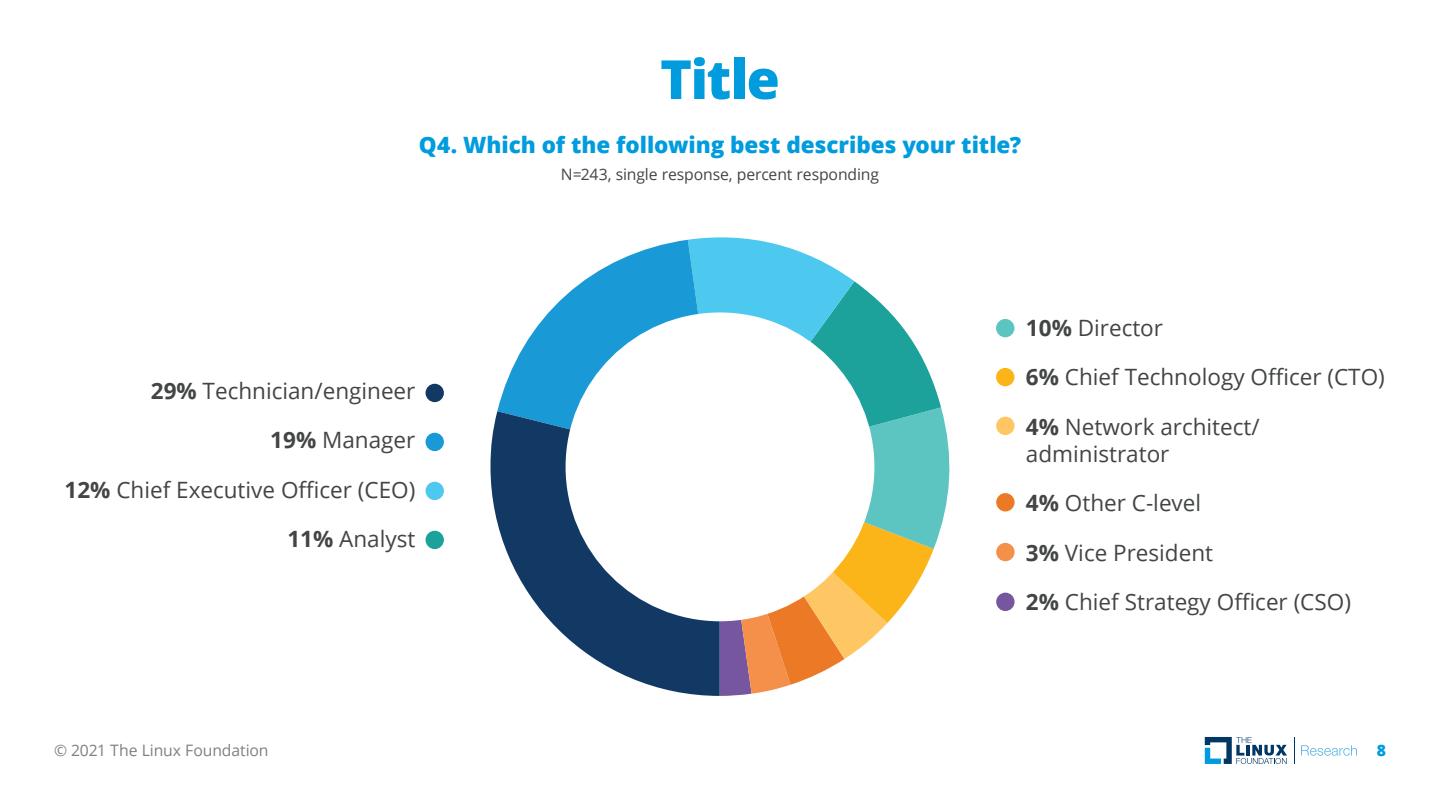
<style>
.page{position:relative;width:1440px;height:810px;background:#fff}
.page>*{position:absolute;margin:0;border:0;box-sizing:border-box;transform-origin:0 0}
.t1{font:800 54px "Open Sans";letter-spacing:-.025em;color:#009cde}
.t2{font:22.5px/27px "Open Sans";color:#434545}
.t3{font:800 22.5px "Open Sans";letter-spacing:-.005em;color:#009cde}
.t4{font:15.75px "Open Sans";letter-spacing:-.005em;color:#444}
.t5{font:15.75px "Open Sans";letter-spacing:-.005em;color:#807f83}
.t6{font:800 15.75px "Open Sans";color:#009cde}
.s1{font-weight:700}
</style>
<div class="page">
<svg style="left:1205px;top:737px;width:82px;height:27px"></svg>
<svg style="left:1294px;top:737px;width:1px;height:27px"></svg>
<svg style="left:1301px;top:745px;width:56px;height:11px"></svg>
<svg style="left:688px;top:237px;width:262px;height:459px"></svg>
<svg style="left:497px;top:240px;width:223px;height:171px;fill:#199ad7"></svg>
<svg style="left:491px;top:411px;width:229px;height:285px;fill:#123963"></svg>
<div style="left:566px;top:312px;width:308px;height:309px;background:#fff;border-radius:50%"></div>
<div style="left:426px;top:384px;width:18px;height:18px;background:#123963;border-radius:50%"></div>
<div style="left:426px;top:482px;width:18px;height:18px;background:#4dc8ee;border-radius:50%"></div>
<div style="left:426px;top:433px;width:18px;height:18px;background:#199ad7;border-radius:50%"></div>
<div style="left:426px;top:531px;width:18px;height:18px;background:#1da19b;border-radius:50%"></div>
<div style="left:996px;top:319px;width:18px;height:18px;background:#5cc5c2;border-radius:50%"></div>
<div style="left:996px;top:368px;width:18px;height:18px;background:#fbb518;border-radius:50%"></div>
<div style="left:996px;top:493px;width:19px;height:19px;background:#eb7926;border-radius:50%"></div>
<div style="left:996px;top:417px;width:19px;height:18px;background:#fec763;border-radius:50%"></div>
<div style="left:996px;top:543px;width:19px;height:18px;background:#f5904a;border-radius:50%"></div>
<div style="left:996px;top:593px;width:19px;height:18px;background:#75569f;border-radius:50%"></div>
<h1 class="t1" style="left:660px;top:38px;width:121px">Title</h1>
<h1 class="t3" style="left:419px;top:128px;width:604px">Q4. Which of the following best describes your title?</h1>
<h1 class="t4" style="left:561px;top:163px;width:320px">N=243, single response, percent responding</h1>
<p class="t2" style="left:151px;top:377px;width:266px"><span class="s1">29%</span> Technician/engineer</p>
<p class="t2" style="left:270px;top:426px;width:147px"><span class="s1">19%</span> Manager</p>
<p class="t2" style="left:65px;top:476px;width:352px"><span class="s1">12%</span> Chief Executive Officer (CEO)</p>
<p class="t2" style="left:287px;top:525px;width:130px"><span class="s1">11%</span> Analyst</p>
<p class="t2" style="left:1026px;top:314px;width:139px"><span class="s1">10%</span> Director</p>
<p class="t2" style="left:1026px;top:363px;width:360px"><span class="s1">6%</span> Chief Technology Officer (CTO)</p>
<p class="t2" style="left:1026px;top:413px;width:235px"><span class="s1">4%</span> Network architect/ administrator</p>
<p class="t2" style="left:1026px;top:489px;width:177px"><span class="s1">4%</span> Other C-level</p>
<p class="t2" style="left:1026px;top:539px;width:189px"><span class="s1">3%</span> Vice President</p>
<p class="t2" style="left:1026px;top:588px;width:327px"><span class="s1">2%</span> Chief Strategy Officer (CSO)</p>
<p class="t5" style="left:54px;top:739px;width:216px">© 2021 The Linux Foundation</p>
<p class="t6" style="left:1377px;top:738px;width:11px">8</p>
</div>
